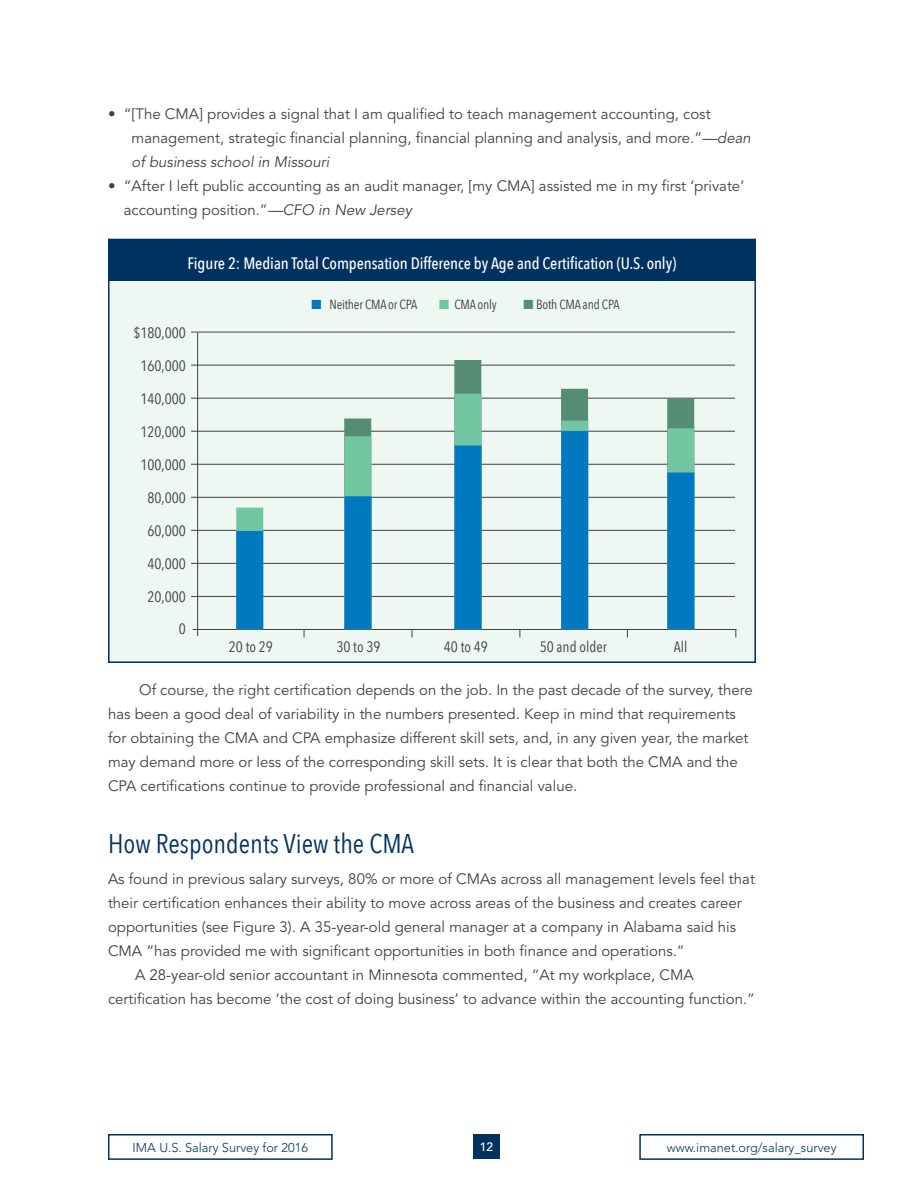
<style>
.page{position:relative;width:918px;height:1188px;background:#fff}
.page>*{position:absolute;margin:0;border:0;box-sizing:border-box;transform-origin:0 0}
.t1{font:27px "Avenir Next Condensed";color:#003260}
.t2{font:500 16.5px "Avenir Next Condensed";letter-spacing:-.005em;color:#fff}
.t3{font:15px/24px "Avenir";color:#414042}
.t4{font:15px/33px "Avenir Next Condensed";color:#414042;text-align:right}
.t5{font:13.2px "Avenir Next Condensed";letter-spacing:-.015em;color:#414042}
.t6{font:300 12.75px "Avenir";color:#003260}
.t7{font:500 12px "Avenir";color:#fff}
.s1{font-style:italic}
.s2{color:#0079c1}
.s3{color:#72c6a1}
.s4{color:#558c74}
</style>
<div class="page">
<div style="left:473px;top:1134px;width:27px;height:24px;background:#003260"></div>
<div style="left:108px;top:1134px;width:225px;height:26px;border:2px solid #003260"></div>
<div style="left:639px;top:1134px;width:225px;height:26px;border:2px solid #003260"></div>
<div style="left:108px;top:239px;width:648px;height:424px;background:#eef7f2;border:2px solid #003260"></div>
<hr style="left:191px;top:365px;width:544px;height:1px;background:#414042">
<hr style="left:191px;top:398px;width:544px;height:1px;background:#414042">
<hr style="left:191px;top:332px;width:544px;height:1px;background:#414042">
<hr style="left:197px;top:333px;width:1px;height:303px;background:#414042">
<hr style="left:191px;top:431px;width:544px;height:1px;background:#414042">
<hr style="left:191px;top:596px;width:544px;height:1px;background:#414042">
<hr style="left:191px;top:563px;width:544px;height:1px;background:#414042">
<hr style="left:191px;top:530px;width:544px;height:1px;background:#414042">
<hr style="left:191px;top:497px;width:544px;height:1px;background:#414042">
<hr style="left:191px;top:464px;width:544px;height:1px;background:#414042">
<div style="left:344px;top:418px;width:27px;height:211px;background:#558c74"></div>
<div style="left:454px;top:360px;width:27px;height:269px;background:#558c74"></div>
<div style="left:561px;top:389px;width:27px;height:240px;background:#558c74"></div>
<div style="left:667px;top:399px;width:27px;height:230px;background:#558c74"></div>
<hr style="left:193px;top:629px;width:544px;height:1px;background:#414042">
<div style="left:108px;top:240px;width:648px;height:41px;background:#003260"></div>
<div style="left:236px;top:508px;width:27px;height:121px;background:#72c6a1"></div>
<div style="left:345px;top:436px;width:27px;height:193px;background:#72c6a1"></div>
<div style="left:455px;top:394px;width:27px;height:235px;background:#72c6a1"></div>
<div style="left:561px;top:421px;width:27px;height:208px;background:#72c6a1"></div>
<div style="left:668px;top:428px;width:26px;height:201px;background:#72c6a1"></div>
<div style="left:236px;top:531px;width:27px;height:98px;background:#0079c1"></div>
<div style="left:345px;top:496px;width:27px;height:133px;background:#0079c1"></div>
<div style="left:454px;top:446px;width:28px;height:183px;background:#0079c1"></div>
<div style="left:561px;top:431px;width:27px;height:198px;background:#0079c1"></div>
<div style="left:667px;top:472px;width:27px;height:157px;background:#0079c1"></div>
<p class="t3" style="left:132px;top:103px;width:621px;text-indent:-24px">• “[The CMA] provides a signal that I am qualified to teach management accounting, cost management, strategic financial planning, financial planning and analysis, and more.”<span class="s1">—dean of business school in Missouri</span></p>
<p class="t3" style="left:124px;top:175px;width:622px;text-indent:-16px">• “After I left public accounting as an audit manager, [my CMA] assisted me in my first ‘private’ accounting position.”<span class="s1">—CFO in New Jersey</span></p>
<p class="t2" style="left:188px;top:253px;width:490px">Figure 2: Median Total Compensation Difference by Age and Certification (U.S. only)</p>
<p class="t4" style="left:133px;top:315px;width:54px">$180,000<br>160,000<br>140,000<br>120,000<br>100,000<br>80,000<br>60,000<br>40,000<br>20,000<br>0</p>
<p class="t5" style="left:312px;top:293px;width:107px"><span class="s2">■</span> Neither CMA or CPA</p>
<p class="t5" style="left:439px;top:293px;width:59px"><span class="s3">■</span> CMA only</p>
<p class="t5" style="left:524px;top:293px;width:97px"><span class="s4">■</span> Both CMA and CPA</p>
<p class="t4" style="left:229px;top:629px;width:46px">20 to 29</p>
<p class="t4" style="left:336px;top:629px;width:46px">30 to 39</p>
<p class="t4" style="left:444px;top:629px;width:46px">40 to 49</p>
<p class="t4" style="left:540px;top:629px;width:69px">50 and older</p>
<p class="t4" style="left:674px;top:629px;width:15px">All</p>
<p class="t3" style="left:108px;top:679px;width:646px;text-indent:31px">Of course, the right certification depends on the job. In the past decade of the survey, there has been a good deal of variability in the numbers presented. Keep in mind that requirements for obtaining the CMA and CPA emphasize different skill sets, and, in any given year, the market may demand more or less of the corresponding skill sets. It is clear that both the CMA and the CPA certifications continue to provide professional and financial value.</p>
<h1 class="t1" style="left:108px;top:820px;width:308px">How Respondents View the CMA</h1>
<p class="t3" style="left:108px;top:867px;width:649px">As found in previous salary surveys, 80% or more of CMAs across all management levels feel that</p>
<p class="t3" style="left:108px;top:891px;width:635px">their certification enhances their ability to move across areas of the business and creates career</p>
<p class="t3" style="left:108px;top:915px;width:630px">opportunities (see Figure 3). A 35-year-old general manager at a company in Alabama said his</p>
<p class="t3" style="left:108px;top:939px;width:578px">CMA “has provided me with significant opportunities in both finance and operations.”</p>
<p class="t3" style="left:135px;top:963px;width:560px">A 28-year-old senior accountant in Minnesota commented, “At my workplace, CMA</p>
<p class="t3" style="left:108px;top:987px;width:649px">certification has become ‘the cost of doing business’ to advance within the accounting function.”</p>
<p class="t6" style="left:133px;top:1140px;width:177px">IMA U.S. Salary Survey for 2016</p>
<p class="t7" style="left:480px;top:1140px;width:15px">12</p>
<p class="t6" style="left:667px;top:1140px;width:171px">www.imanet.org/salary_survey</p>
</div>
